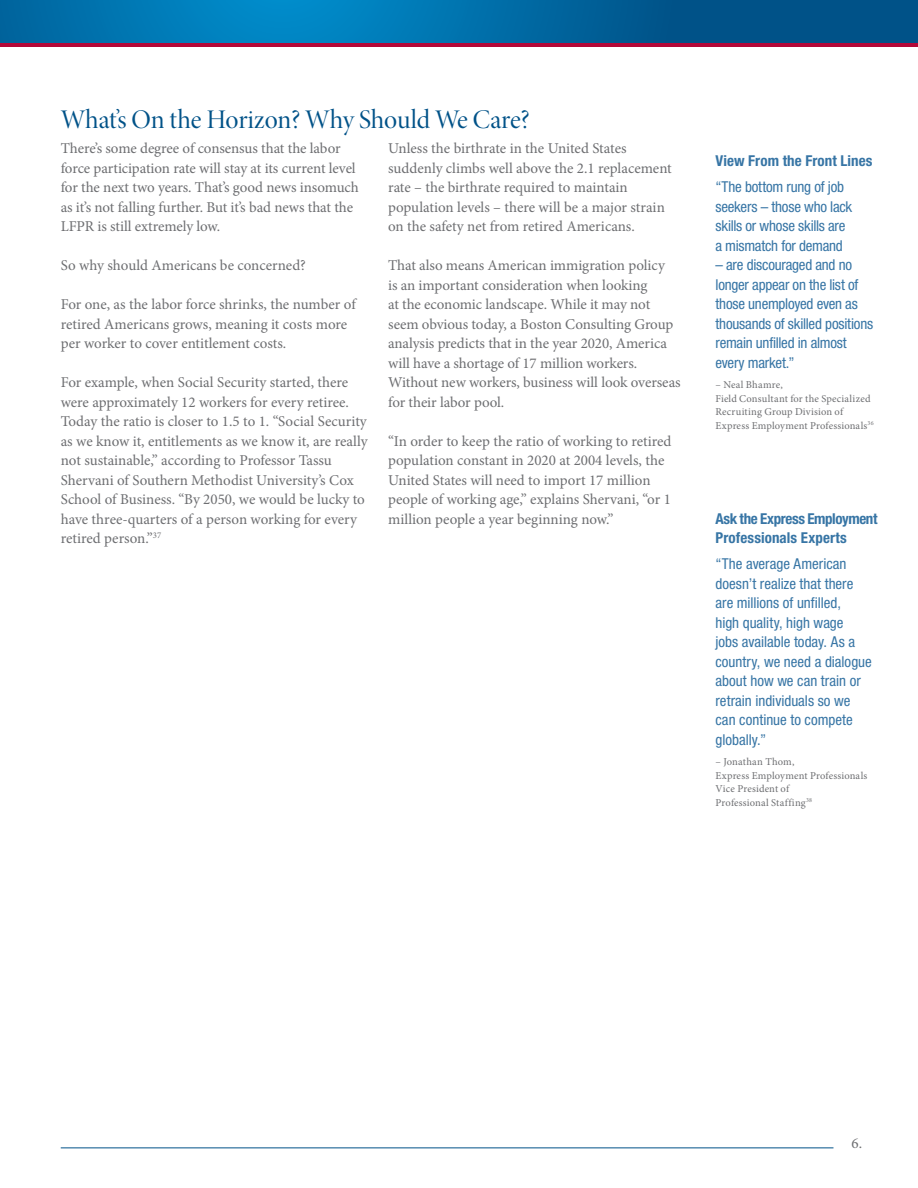
<style>
.page{position:relative;width:918px;height:1188px;background:#fff}
.page>*{position:absolute;margin:0;border:0;box-sizing:border-box;transform-origin:0 0}
.t1{font:27px "Minion Pro Disp";letter-spacing:-.01em;color:#005288}
.t2{font:15px/19.5px "Minion Pro";letter-spacing:-.005em;color:#6d6e71}
.t3{font:condensed 15px/19.5px "Helvetica Neue LT Std";letter-spacing:-.005em;color:#3775a5}
.t4{font:700 condensed 15px/19.5px "Helvetica Neue LT Std";letter-spacing:.005em;color:#3775a5}
.t5{font:10.5px/13.5px "Minion Pro";letter-spacing:.015em;color:#6d6e71}
</style>
<div class="page">
<hr style="left:61px;top:1148px;width:772px;height:1px;background:#005288">
<svg style="left:0;top:42px;width:918px;height:4px;background:#862052"></svg>
<svg style="left:0;top:0;width:918px;height:42px;background:#006aa4"></svg>
<h1 class="t1" style="left:61px;top:103px;width:471px">What’s On the Horizon? Why Should We Care?</h1>
<p class="t2" style="left:61px;top:139px;width:300px">There’s some degree of consensus that the labor force participation rate will stay at its current level for the next two years. That’s good news insomuch as it’s not falling further. But it’s bad news that the LFPR is still extremely low.</p>
<p class="t2" style="left:61px;top:256px;width:247px">So why should Americans be concerned?</p>
<p class="t2" style="left:61px;top:295px;width:297px">For one, as the labor force shrinks, the number of retired Americans grows, meaning it costs more per worker to cover entitlement costs.</p>
<p class="t2" style="left:61px;top:373px;width:308px">For example, when Social Security started, there were approximately 12 workers for every retiree.<br>Today the ratio is closer to 1.5 to 1. “Social Security as we know it, entitlements as we know it, are really not sustainable,” according to Professor Tassu Shervani of Southern Methodist University’s Cox School of Business. “By 2050, we would be lucky to have three-quarters of a person working for every retired person.”<sup>37</sup></p>
<p class="t2" style="left:388px;top:139px;width:285px">Unless the birthrate in the United States suddenly climbs well above the 2.1 replacement rate – the birthrate required to maintain population levels – there will be a major strain on the safety net from retired Americans.</p>
<p class="t2" style="left:388px;top:256px;width:294px">That also means American immigration policy<br>is an important consideration when looking<br>at the economic landscape. While it may not seem obvious today, a Boston Consulting Group analysis predicts that in the year 2020, America will have a shortage of 17 million workers.<br>Without new workers, business will look overseas for their labor pool.</p>
<p class="t2" style="left:388px;top:431px;width:285px">“In order to keep the ratio of working to retired population constant in 2020 at 2004 levels, the United States will need to import 17 million people of working age,” explains Shervani, “or 1 million people a year beginning now.”</p>
<p class="t4" style="left:716px;top:151px;width:159px">View From the Front Lines</p>
<p class="t3" style="left:716px;top:177px;width:138px">“The bottom rung of job seekers – those who lack skills or whose skills are a mismatch for demand</p>
<p class="t3" style="left:716px;top:255px;width:159px">– are discouraged and no longer appear on the list of those unemployed even as thousands of skilled positions remain unfilled in almost every market.”</p>
<p class="t5" style="left:716px;top:378px;width:160px">– Neal Bhamre,<br>Field Consultant for the Specialized<br>Recruiting Group Division of<br>Express Employment Professionals<sup>36</sup></p>
<p class="t4" style="left:716px;top:508px;width:163px">Ask the Express Employment<br>Professionals Experts</p>
<p class="t3" style="left:716px;top:554px;width:158px">“The average American doesn’t realize that there are millions of unfilled,<br>high quality, high wage<br>jobs available today. As a country, we need a dialogue about how we can train or retrain individuals so we can continue to compete globally.”</p>
<p class="t5" style="left:716px;top:755px;width:153px">– Jonathan Thom,<br>Express Employment Professionals<br>Vice President of<br>Professional Staffing<sup>38</sup></p>
<p class="t2" style="left:852px;top:1134px;width:12px">6.</p>
</div>
